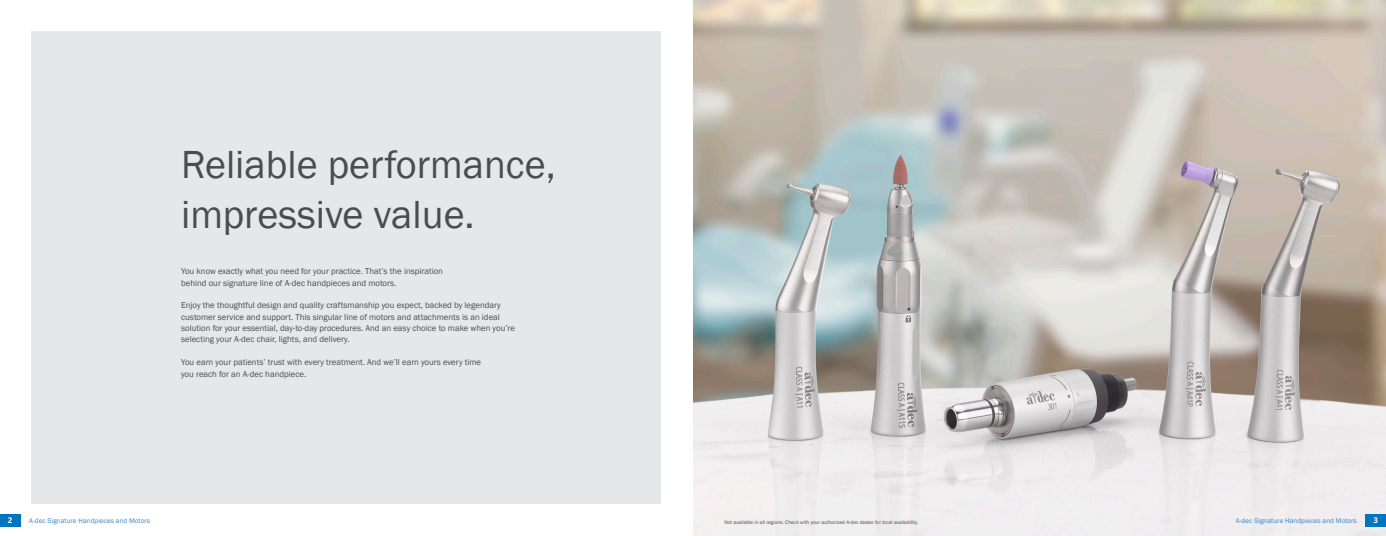
<style>
.page{position:relative;width:1386px;height:536px;background:#fff}
.page>*{position:absolute;margin:0;border:0;box-sizing:border-box;transform-origin:0 0}
.Intro_H1{font:40.25px/49.9px "Franklin Gothic";color:#4b4c4d}
.Body_Copy{font:8.75px/11.4px "Franklin Gothic";color:#4b4c4d}
.t1{font:700 7.88px "Noto Sans";color:#fff}
.t2{font:7px "Franklin Gothic";letter-spacing:.01em;color:#3883c5}
.boiler_plate{font:5.25px "Franklin Gothic";color:#4b4c4d}
</style>
<div class="page">
<img style="left:693px;top:0;width:693px;height:536px">
<div style="left:1366px;top:514px;width:20px;height:12px;background:#0076be"></div>
<div style="left:0;top:514px;width:20px;height:12px;background:#0076be"></div>
<div style="left:32px;top:32px;width:629px;height:472px;background:#e6e7e9"></div>
<p class="Intro_H1" style="left:181px;top:141px;width:376px">Reliable performance, impressive value.</p>
<p class="Body_Copy" style="left:181px;top:265px;width:263px">You know exactly what you need for your practice. That’s the inspiration behind our signature line of A-dec handpieces and motors.</p>
<p class="Body_Copy" style="left:181px;top:300px;width:335px">Enjoy the thoughtful design and quality craftsmanship you expect, backed by legendary customer service and support. This singular line of motors and attachments is an ideal solution for your essential, day-to-day procedures. And an easy choice to make when you’re selecting your A-dec chair, lights, and delivery.</p>
<p class="Body_Copy" style="left:181px;top:356px;width:302px">You earn your patients’ trust with every treatment. And we’ll earn yours every time you reach for an A-dec handpiece.</p>
<p class="t1" style="left:8px;top:514px;width:6px">2</p>
<p class="t2" style="left:29px;top:516px;width:122px">A-dec Signature Handpieces and Motors</p>
<p class="t2" style="left:1236px;top:516px;width:122px">A-dec Signature Handpieces and Motors</p>
<p class="t1" style="left:1374px;top:514px;width:6px">3</p>
<p class="boiler_plate" style="left:724px;top:518px;width:195px">Not available in all regions. Check with your authorized A-dec dealer for local availability.</p>
</div>
